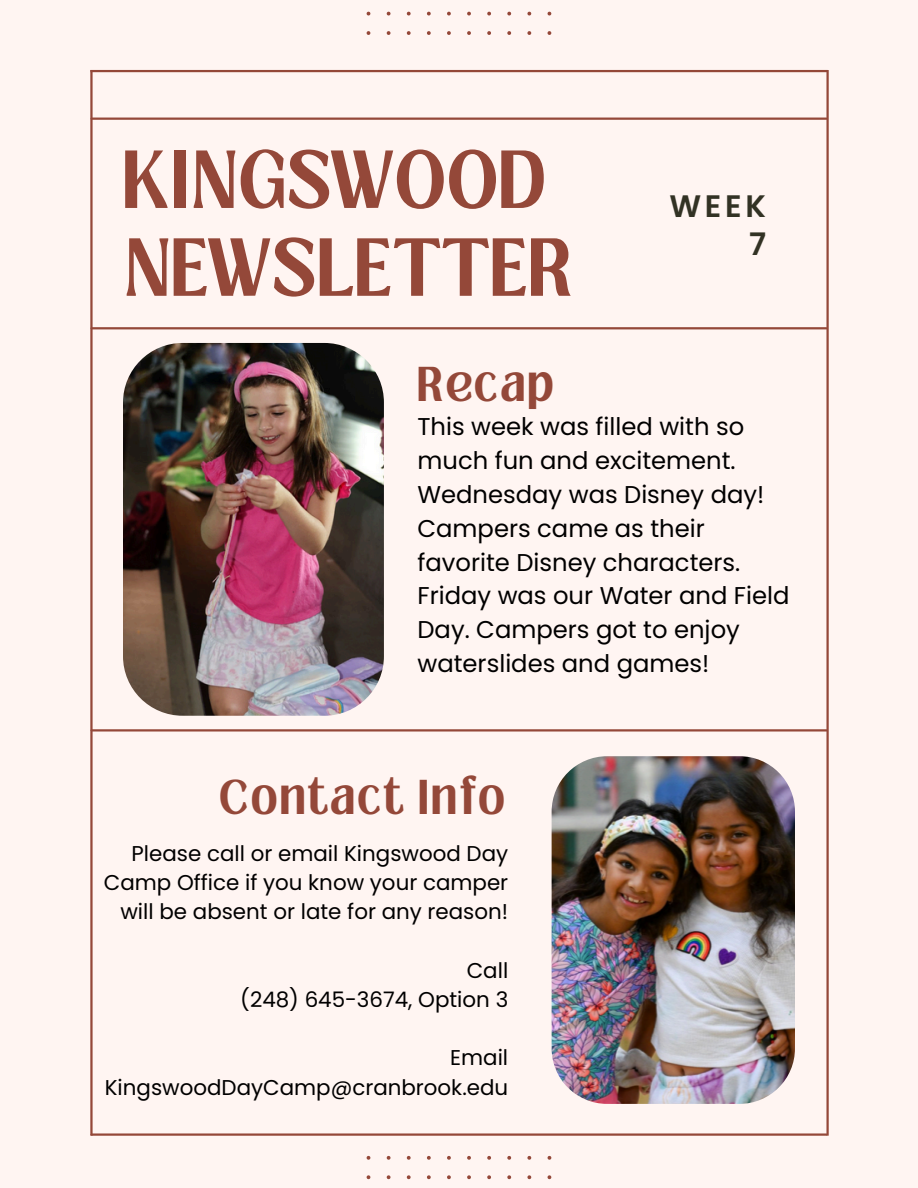
<style>
.page{position:relative;width:918px;height:1188px;background:#fff5f2}
.page>*{position:absolute;margin:0;border:0;box-sizing:border-box;transform-origin:0 0}
.t1{font:700 63px/87.9px "Loubag";letter-spacing:.015em;color:#944839}
.t2{font:700 37.5px "Loubag";letter-spacing:.07em;color:#944839}
.t3{font:600 31.05px/38.8px "Poppins";color:#323224;text-align:right}
.t4{font:24.3px/33.9px "Poppins";color:#000}
.t5{font:21.45px/29.2px "Poppins";color:#000;text-align:right}
</style>
<div class="page">
<hr style="left:92px;top:118px;width:734px;height:2px;background:#944839">
<hr style="left:92px;top:327px;width:734px;height:2px;background:#944839">
<hr style="left:92px;top:729px;width:734px;height:3px;background:#944839">
<hr style="left:90px;top:70px;width:738px;height:2px;background:#944839">
<img style="left:123px;top:343px;width:261px;height:373px;border-radius:60px">
<svg style="left:367px;top:11px;width:184px;height:24px"></svg>
<svg style="left:367px;top:1156px;width:184px;height:24px"></svg>
<hr style="left:826px;top:70px;width:3px;height:1066px;background:#944839">
<hr style="left:90px;top:70px;width:3px;height:1066px;background:#944839">
<hr style="left:92px;top:1133px;width:734px;height:3px;background:#944839">
<img style="left:552px;top:756px;width:243px;height:348px;border-radius:56px">
<h3 class="t1" style="left:123px;top:137px;width:451px">KINGSWOOD<br>NEWSLETTER</h3>
<p class="t2" style="left:417px;top:354px;width:138px">Recap</p>
<h1 class="t3" style="left:669px;top:186px;width:98px">WEEK<br>7</h1>
<p class="t4" style="left:417px;top:410px;width:374px">This week was filled with so much fun and excitement.<br>Wednesday was Disney day!<br>Campers came as their favorite Disney characters.<br>Friday was our Water and Field<br>Day. Campers got to enjoy waterslides and games!</p>
<h4 class="t2" style="left:219px;top:767px;width:287px">Contact Info</h4>
<p class="t5" style="left:104px;top:838px;width:406px">Please call or email Kingswood Day<br>Camp Office if you know your camper will be absent or late for any reason!</p>
<h2 class="t5" style="left:467px;top:955px;width:43px">Call</h2>
<p class="t5" style="left:240px;top:985px;width:269px">(248) 645-3674, Option 3</p>
<p class="t5" style="left:450px;top:1043px;width:59px">Email</p>
<p class="t5" style="left:105px;top:1072px;width:405px">KingswoodDayCamp@cranbrook.edu</p>
</div>
